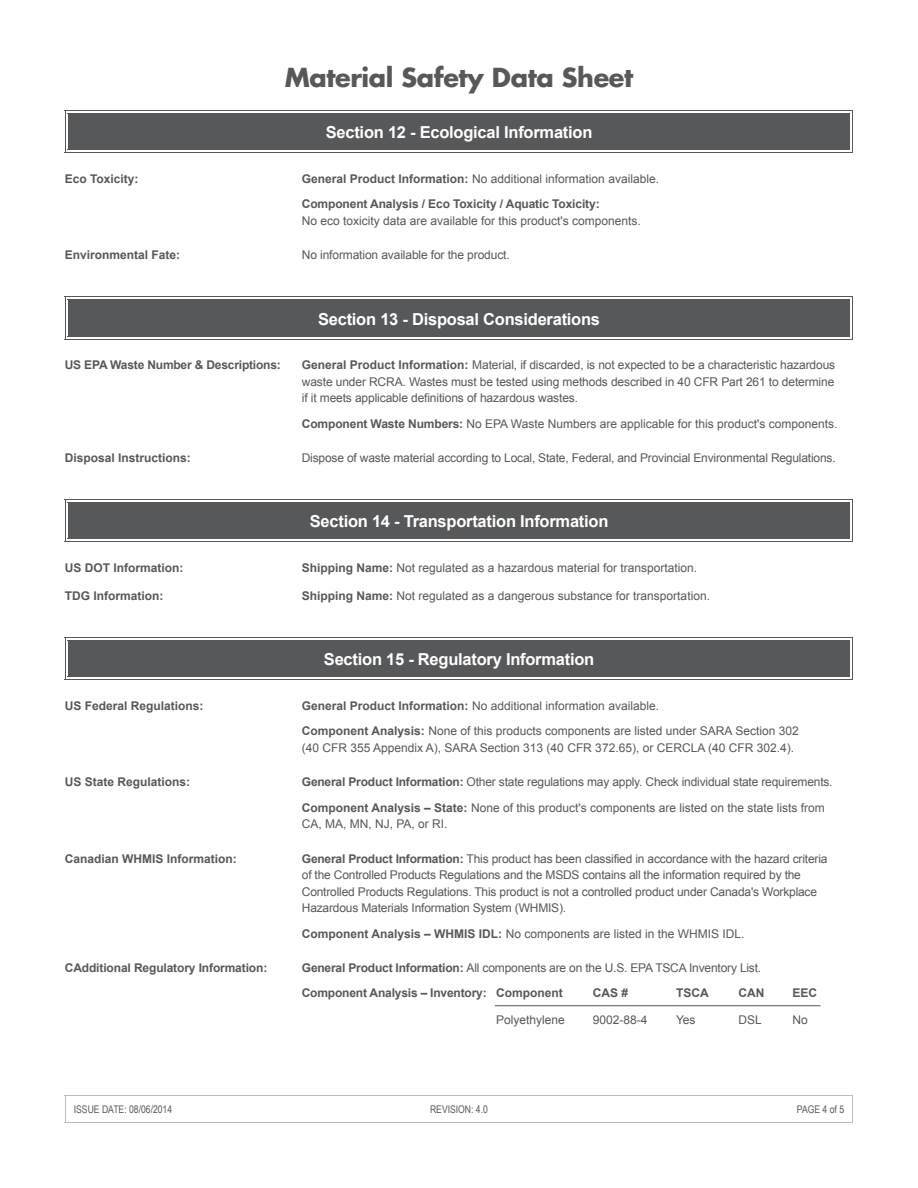
<style>
.page{position:relative;width:918px;height:1188px;background:#fff}
.page>*{position:absolute;margin:0;border:0;box-sizing:border-box;transform-origin:0 0}
.t1{font:700 25.5px "Futura LT";letter-spacing:-.015em;color:#57585a}
.t2{font:700 16.5px "Arial";letter-spacing:-.015em;color:#fff}
.t3{font:12px/16.5px "Arial";letter-spacing:-.01em;color:#57585a}
.t4{font:700 12px/25.5px "Arial";color:#57585a}
.t5{font:10.5px "Arial Narrow";color:#57585a}
.s1{font-weight:400}
.s2{font-weight:700}
</style>
<div class="page">
<hr style="left:65px;top:1122px;width:788px;height:1px;background:#bcbdc0">
<hr style="left:65px;top:1095px;width:788px;height:1px;background:#bcbdc0">
<svg style="left:65px;top:1096px;width:1px;height:26px"></svg>
<svg style="left:852px;top:1096px;width:1px;height:26px"></svg>
<div style="left:69px;top:113px;width:781px;height:37px;background:#57585a"></div>
<hr style="left:65px;top:152px;width:788px;height:1px;background:#57585a">
<hr style="left:65px;top:110px;width:788px;height:1px;background:#57585a">
<hr style="left:65px;top:110px;width:1px;height:43px;background:#57585a">
<hr style="left:852px;top:110px;width:1px;height:43px;background:#57585a">
<hr style="left:68px;top:113px;width:1px;height:37px;background:#57585a">
<div style="left:69px;top:502px;width:781px;height:37px;background:#57585a"></div>
<hr style="left:65px;top:541px;width:788px;height:1px;background:#57585a">
<hr style="left:65px;top:499px;width:788px;height:1px;background:#57585a">
<hr style="left:65px;top:499px;width:1px;height:43px;background:#57585a">
<hr style="left:852px;top:499px;width:1px;height:43px;background:#57585a">
<hr style="left:68px;top:502px;width:1px;height:37px;background:#57585a">
<div style="left:69px;top:300px;width:781px;height:37px;background:#57585a"></div>
<hr style="left:65px;top:339px;width:788px;height:1px;background:#57585a">
<hr style="left:65px;top:297px;width:788px;height:1px;background:#57585a">
<hr style="left:65px;top:297px;width:1px;height:43px;background:#57585a">
<hr style="left:852px;top:297px;width:1px;height:43px;background:#57585a">
<hr style="left:68px;top:300px;width:1px;height:37px;background:#57585a">
<div style="left:69px;top:640px;width:781px;height:37px;background:#57585a"></div>
<hr style="left:65px;top:679px;width:788px;height:1px;background:#57585a">
<hr style="left:65px;top:637px;width:788px;height:1px;background:#57585a">
<hr style="left:65px;top:637px;width:1px;height:43px;background:#57585a">
<hr style="left:852px;top:637px;width:1px;height:43px;background:#57585a">
<hr style="left:68px;top:640px;width:1px;height:37px;background:#57585a">
<hr style="left:495px;top:1005px;width:325px;height:1px;background:#57585a">
<h1 class="t1" style="left:285px;top:61px;width:350px">Material Safety Data Sheet</h1>
<h2 class="t2" style="left:326px;top:122px;width:268px">Section 12 - Ecological Information</h2>
<p class="t4" style="left:65px;top:166px;width:75px">Eco Toxicity:</p>
<p class="t4" style="left:302px;top:166px;width:359px">General Product Information: <span class="s1">No additional information available.<br></span>Component Analysis / Eco Toxicity / Aquatic Toxicity:</p>
<p class="t3" style="left:302px;top:213px;width:341px">No eco toxicity data are available for this product's components.</p>
<p class="t4" style="left:65px;top:243px;width:117px">Environmental Fate:</p>
<p class="t3" style="left:302px;top:247px;width:209px">No information available for the product.</p>
<h2 class="t2" style="left:318px;top:308px;width:284px">Section 13 - Disposal Considerations</h2>
<p class="t4" style="left:65px;top:353px;width:218px">US EPA Waste Number &amp; Descriptions:</p>
<p class="t3" style="left:302px;top:357px;width:535px;text-align:justify"><span class="s2">General Product Information:</span> Material, if discarded, is not expected to be a characteristic hazardous waste under RCRA. Wastes must be tested using methods described in 40 CFR Part 261 to determine if it meets applicable definitions of hazardous wastes.</p>
<p class="t3" style="left:302px;top:415px;width:537px"><span class="s2">Component Waste Numbers:</span> No EPA Waste Numbers are applicable for this product's components.</p>
<p class="t4" style="left:65px;top:445px;width:128px">Disposal Instructions:</p>
<p class="t3" style="left:302px;top:450px;width:535px">Dispose of waste material according to Local, State, Federal, and Provincial Environmental Regulations.</p>
<h2 class="t2" style="left:310px;top:510px;width:300px">Section 14 - Transportation Information</h2>
<p class="t4" style="left:65px;top:555px;width:120px">US DOT Information:</p>
<p class="t3" style="left:302px;top:559px;width:397px"><span class="s2">Shipping Name:</span> Not regulated as a hazardous material for transportation.</p>
<p class="t4" style="left:65px;top:583px;width:100px">TDG Information:</p>
<p class="t3" style="left:302px;top:587px;width:410px"><span class="s2">Shipping Name:</span> Not regulated as a dangerous substance for transportation.</p>
<h2 class="t2" style="left:324px;top:648px;width:272px">Section 15 - Regulatory Information</h2>
<p class="t4" style="left:65px;top:693px;width:140px">US Federal Regulations:</p>
<p class="t3" style="left:302px;top:693px;width:498px;line-height:25.5px"><span class="s2">General Product Information:</span> No additional information available.<br><span class="s2">Component Analysis:</span> None of this products components are listed under SARA Section 302</p>
<p class="t3" style="left:302px;top:740px;width:494px">(40 CFR 355 Appendix A), SARA Section 313 (40 CFR 372.65), or CERCLA (40 CFR 302.4).</p>
<p class="t4" style="left:65px;top:770px;width:127px">US State Regulations:</p>
<p class="t3" style="left:302px;top:769px;width:532px;line-height:25.5px"><span class="s2">General Product Information:</span> Other state regulations may apply. Check individual state requirements.<br><span class="s2">Component Analysis – State:</span> None of this product's components are listed on the state lists from</p>
<p class="t3" style="left:302px;top:816px;width:147px">CA, MA, MN, NJ, PA, or RI.</p>
<p class="t4" style="left:65px;top:846px;width:174px">Canadian WHMIS Information:</p>
<p class="t3" style="left:302px;top:850px;width:527px"><span class="s2">General Product Information:</span> This product has been classified in accordance with the hazard criteria of the Controlled Products Regulations and the MSDS contains all the information required by the Controlled Products Regulations. This product is not a controlled product under Canada's Workplace Hazardous Materials Information System (WHMIS).</p>
<p class="t3" style="left:302px;top:925px;width:444px"><span class="s2">Component Analysis – WHMIS IDL:</span> No components are listed in the WHMIS IDL.</p>
<p class="t4" style="left:65px;top:955px;width:204px">CAdditional Regulatory Information:</p>
<p class="t4" style="left:302px;top:955px;width:461px">General Product Information: <span class="s1">All components are on the U.S. EPA TSCA Inventory List.<br></span>Component Analysis – Inventory: Component</p>
<p class="t3" style="left:496px;top:1011px;width:70px">Polyethylene</p>
<p class="t4" style="left:593px;top:981px;width:37px">CAS #</p>
<p class="t3" style="left:593px;top:1011px;width:56px">9002-88-4</p>
<p class="t4" style="left:676px;top:981px;width:34px">TSCA</p>
<p class="t3" style="left:676px;top:1011px;width:21px">Yes</p>
<p class="t4" style="left:739px;top:981px;width:27px">CAN</p>
<p class="t3" style="left:739px;top:1011px;width:25px">DSL</p>
<p class="t4" style="left:793px;top:981px;width:26px">EEC</p>
<p class="t3" style="left:793px;top:1011px;width:17px">No</p>
<p class="t5" style="left:74px;top:1102px;width:100px">ISSUE DATE: 08/06/2014</p>
<p class="t5" style="left:430px;top:1102px;width:59px">REVISION: 4.0</p>
<p class="t5" style="left:797px;top:1102px;width:49px">PAGE 4 of 5</p>
</div>
